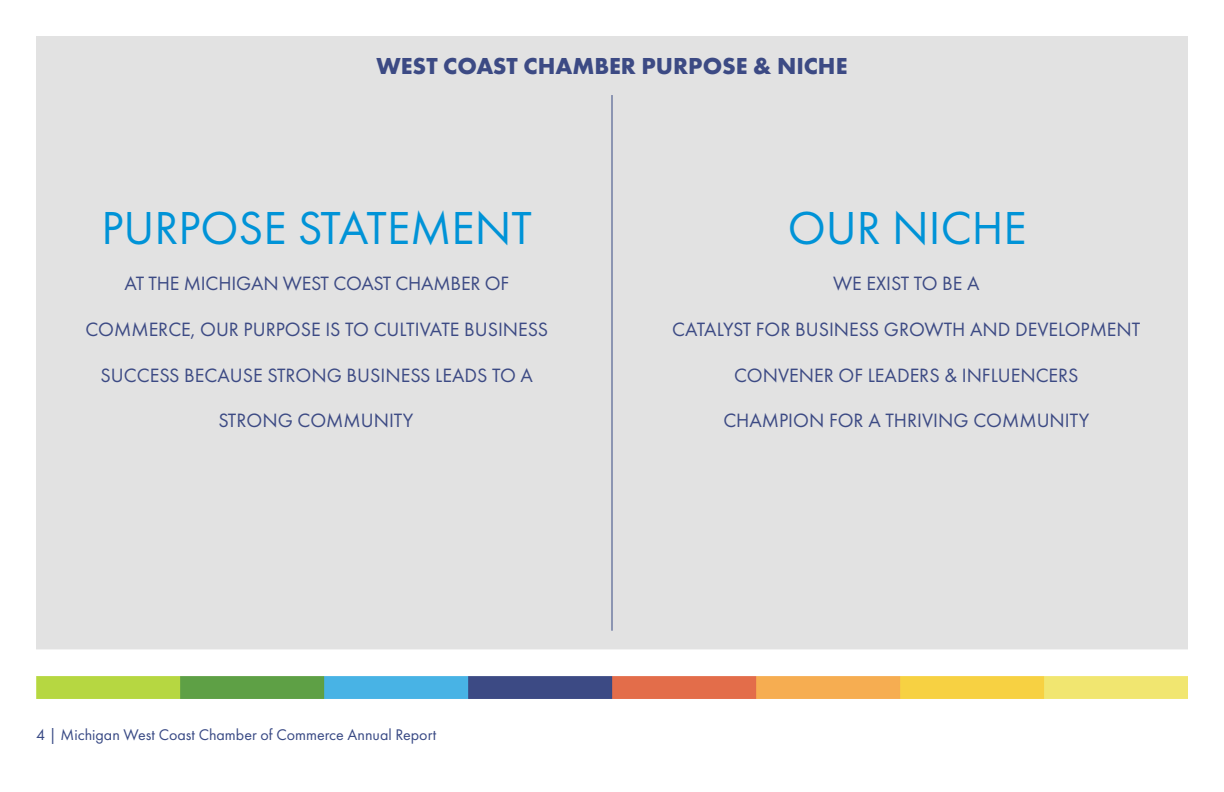
<style>
.page{position:relative;width:1224px;height:792px;background:#fff}
.page>*{position:absolute;margin:0;border:0;box-sizing:border-box;transform-origin:0 0}
.t1{font:48px "Futura PT";color:#0093d7}
.t2{font:700 24px "Futura PT";color:#3c4a84}
.t3{font:20px "Futura PT";color:#3c4a84}
.t4{font:16px "Futura PT";color:#384984}
</style>
<div class="page">
<div style="left:36px;top:36px;width:1152px;height:613px;background:#e2e2e2"></div>
<img style="left:36px;top:676px;width:1152px;height:23px">
<hr style="left:612px;top:95px;width:1px;height:536px;background:#384984">
<p class="t2" style="left:377px;top:51px;width:472px">WEST COAST CHAMBER PURPOSE &amp; NICHE</p>
<p class="t1" style="left:102px;top:199px;width:432px">PURPOSE STATEMENT</p>
<p class="t1" style="left:788px;top:199px;width:240px">OUR NICHE</p>
<p class="t3" style="left:125px;top:271px;width:386px">AT THE MICHIGAN WEST COAST CHAMBER OF</p>
<p class="t3" style="left:85px;top:317px;width:464px">COMMERCE, OUR PURPOSE IS TO CULTIVATE BUSINESS</p>
<p class="t3" style="left:101px;top:363px;width:434px">SUCCESS BECAUSE STRONG BUSINESS LEADS TO A</p>
<p class="t3" style="left:218px;top:409px;width:197px">STRONG COMMUNITY</p>
<p class="t4" style="left:36px;top:726px;width:402px">4 | Michigan West Coast Chamber of Commerce Annual Report</p>
<p class="t3" style="left:833px;top:271px;width:148px">WE EXIST TO BE A</p>
<p class="t3" style="left:672px;top:317px;width:470px">CATALYST FOR BUSINESS GROWTH AND DEVELOPMENT</p>
<p class="t3" style="left:734px;top:363px;width:346px">CONVENER OF LEADERS &amp; INFLUENCERS</p>
<p class="t3" style="left:723px;top:409px;width:368px">CHAMPION FOR A THRIVING COMMUNITY</p>
</div>
